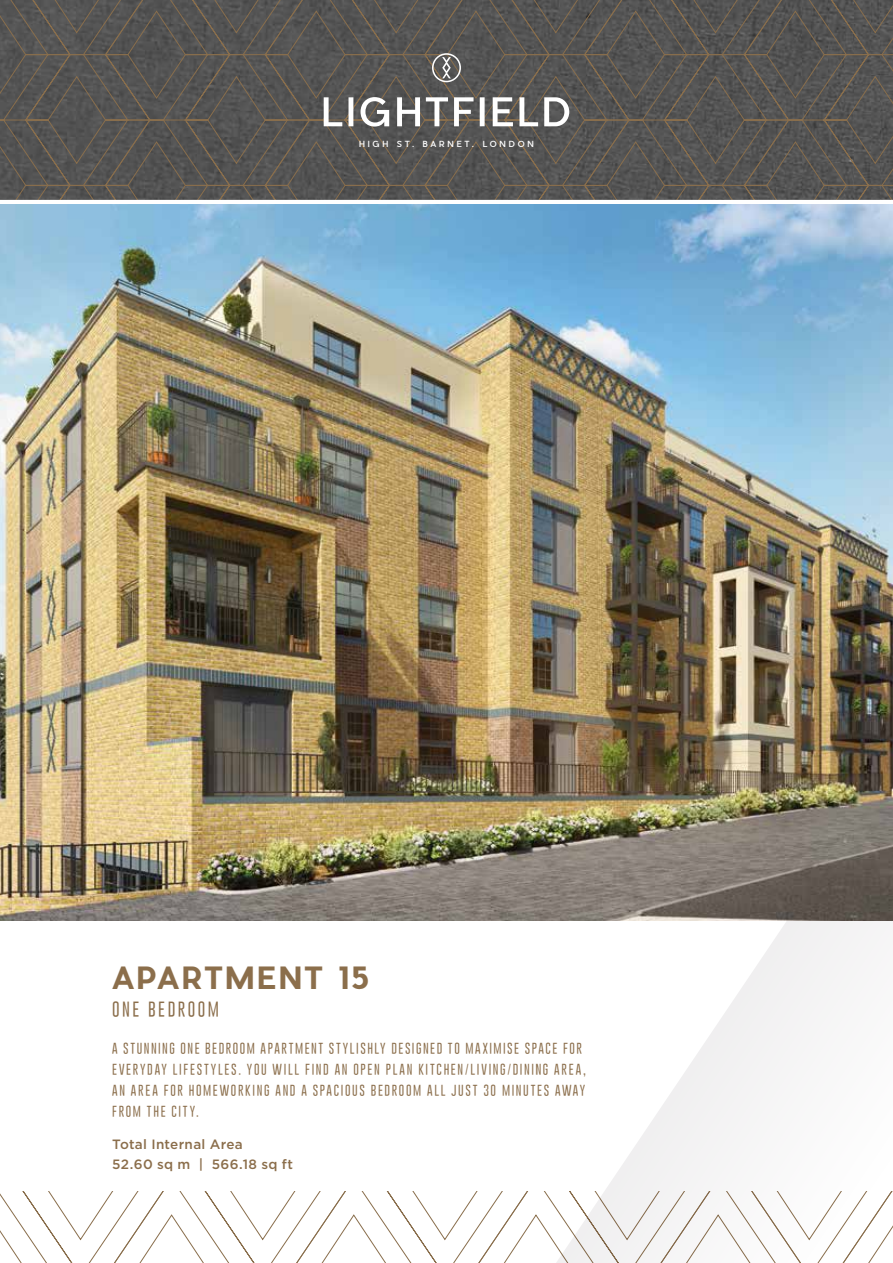
<style>
.page{position:relative;width:893px;height:1263px;background:#fff}
.page>*{position:absolute;margin:0;border:0;box-sizing:border-box;transform-origin:0 0}
.t1{font:700 30px "Pier Sans";letter-spacing:.08em;color:#8b6e4b}
.t2{font:300 16.5px "Gobold";letter-spacing:.15em;color:#8b6e4b}
.t3{font:500 13.5px/19.5px "Gotham";letter-spacing:.025em;color:#8b6e4b}
.t4{font:300 12px/21px "Gobold";letter-spacing:.135em;color:#8b6e4b}
.t5{font:500 8.25px "Pier Sans";letter-spacing:.355em;color:#fff}
</style>
<div class="page">
<svg style="left:0;top:1191px;width:538px;height:72px"></svg>
<svg style="left:538px;top:921px;width:355px;height:342px"></svg>
<svg style="left:0;top:0;width:893px;height:120px;background:#565552"></svg>
<svg style="left:0;top:120px;width:893px;height:80px;background:#575553"></svg>
<img style="left:0;top:204px;width:893px;height:717px">
<svg style="left:324px;top:97px;width:245px;height:30px"></svg>
<svg style="left:0;top:0;width:629px;height:82px;background:#585653"></svg>
<p class="t5" style="left:359px;top:138px;width:176px">HIGH ST. BARNET. LONDON</p>
<h1 class="t1" style="left:112px;top:957px;width:258px">APARTMENT 15</h1>
<h2 class="t2" style="left:112px;top:999px;width:109px">ONE BEDROOM</h2>
<p class="t4" style="left:112px;top:1037px;width:475px">A STUNNING ONE BEDROOM APARTMENT STYLISHLY DESIGNED TO MAXIMISE SPACE FOR EVERYDAY LIFESTYLES. YOU WILL FIND AN OPEN PLAN KITCHEN/LIVING/DINING AREA, AN AREA FOR HOMEWORKING AND A SPACIOUS BEDROOM ALL JUST 30 MINUTES AWAY FROM THE CITY.</p>
<p class="t3" style="left:112px;top:1134px;width:182px">Total Internal Area<br>52.60 sq m | 566.18 sq ft</p>
</div>
